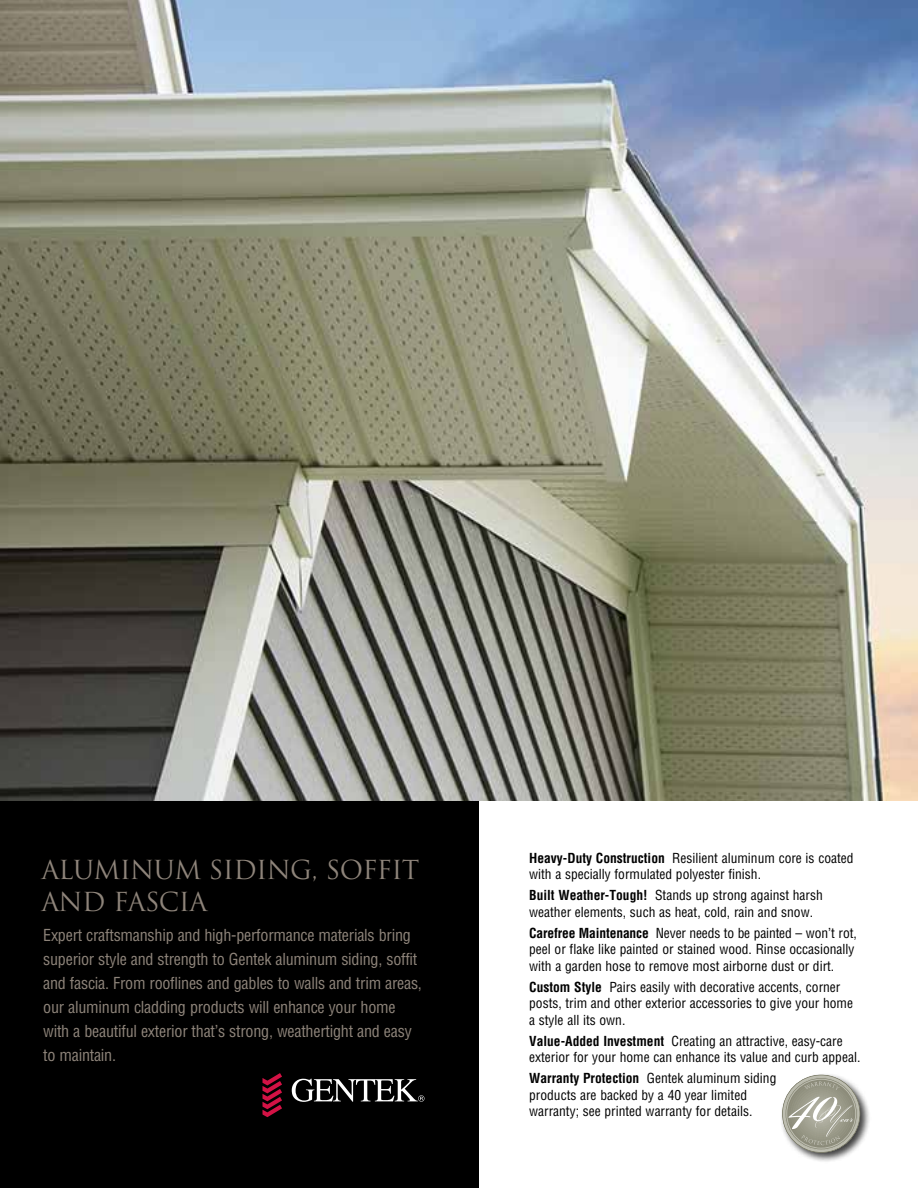
<style>
.page{position:relative;width:918px;height:1188px;background:#fff}
.page>*{position:absolute;margin:0;border:0;box-sizing:border-box;transform-origin:0 0}
.t1{font:25.5px/31.5px "Trajan Pro";letter-spacing:-.025em;color:#8e847a}
.t2{font:condensed 16.2px/24px "Helvetica LT Std";letter-spacing:-.015em;color:#8e847a}
.t3{font:condensed 13.5px/16.5px "Helvetica LT Std";color:#000}
.s1{font-weight:700}
</style>
<div class="page">
<div style="left:0;top:800px;width:479px;height:388px;background:#000"></div>
<img style="left:0;top:0;width:918px;height:801px">
<div style="left:780px;top:1072px;width:91px;height:92px;background:#000;opacity:.75"></div>
<svg style="left:782px;top:1075px;width:78px;height:78px"></svg>
<svg style="left:262px;top:1073px;width:20px;height:44px"></svg>
<svg style="left:292px;top:1079px;width:132px;height:23px"></svg>
<h1 class="t1" style="left:41px;top:854px;width:380px">ALUMINUM SIDING, SOFFIT<br>AND FASCIA</h1>
<p class="t2" style="left:43px;top:923px;width:380px">Expert craftsmanship and high-performance materials bring superior style and strength to Gentek aluminum siding, soffit and fascia. From rooflines and gables to walls and trim areas, our aluminum cladding products will enhance your home with a beautiful exterior that’s strong, weathertight and easy to maintain.</p>
<p class="t3" style="left:529px;top:850px;width:326px"><span class="s1">Heavy-Duty Construction</span> Resilient aluminum core is coated with a specially formulated polyester finish.</p>
<p class="t3" style="left:529px;top:887px;width:295px"><span class="s1">Built Weather-Tough!</span> Stands up strong against harsh weather elements, such as heat, cold, rain and snow.</p>
<p class="t3" style="left:529px;top:925px;width:329px"><span class="s1">Carefree Maintenance</span> Never needs to be painted – won’t rot, peel or flake like painted or stained wood. Rinse occasionally with a garden hose to remove most airborne dust or dirt.</p>
<p class="t3" style="left:529px;top:979px;width:325px"><span class="s1">Custom Style</span> Pairs easily with decorative accents, corner posts, trim and other exterior accessories to give your home a style all its own.</p>
<p class="t3" style="left:529px;top:1033px;width:333px"><span class="s1">Value-Added Investment</span> Creating an attractive, easy-care exterior for your home can enhance its value and curb appeal.</p>
<p class="t3" style="left:529px;top:1070px;width:249px"><span class="s1">Warranty Protection</span> Gentek aluminum siding products are backed by a 40 year limited warranty; see printed warranty for details.</p>
</div>
